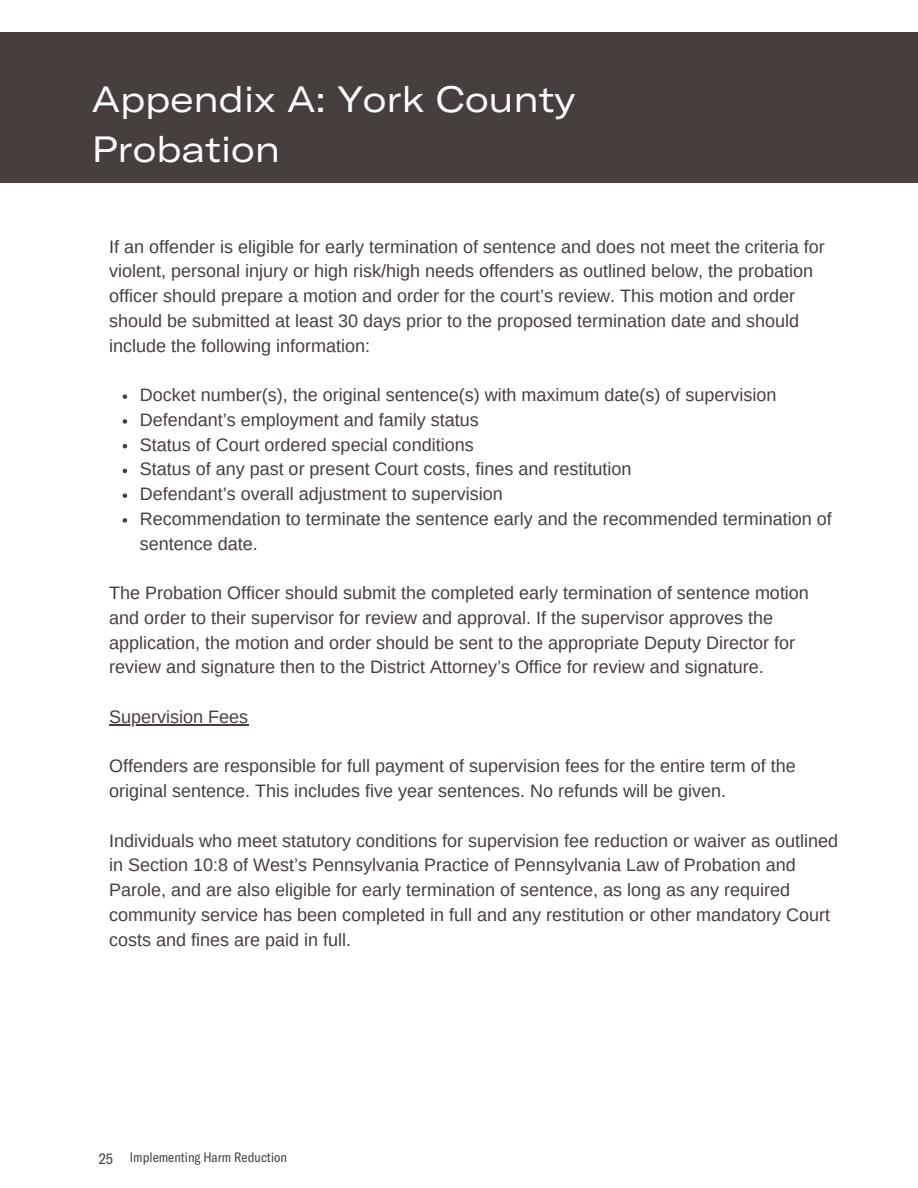
<style>
.page{position:relative;width:918px;height:1188px;background:#fff}
.page>*{position:absolute;margin:0;border:0;box-sizing:border-box;transform-origin:0 0}
.t1{font:expanded 36px/49.5px "GT America";color:#fff}
.t2{font:18px/24.8px "Arimo";color:#463f3d}
.t3{font:condensed 13.5px "GT America";color:#463f3d}
.s1{font-size:15px}
</style>
<div class="page">
<div style="left:0;top:32px;width:918px;height:151px;background:#463f3d"></div>
<svg style="left:123px;top:394px;width:4px;height:5px"></svg>
<svg style="left:123px;top:419px;width:4px;height:5px"></svg>
<svg style="left:123px;top:444px;width:4px;height:4px"></svg>
<svg style="left:123px;top:469px;width:4px;height:4px"></svg>
<svg style="left:123px;top:493px;width:4px;height:5px"></svg>
<svg style="left:123px;top:518px;width:4px;height:5px"></svg>
<hr style="left:109px;top:724px;width:139px;height:1px;background:#463f3d">
<h1 class="t1" style="left:92px;top:73px;width:485px">Appendix A: York County<br>Probation</h1>
<p class="t2" style="left:109px;top:234px;width:717px">If an offender is eligible for early termination of sentence and does not meet the criteria for violent, personal injury or high risk/high needs offenders as outlined below, the probation officer should prepare a motion and order for the court’s review. This motion and order should be submitted at least 30 days prior to the proposed termination date and should include the following information:</p>
<p class="t2" style="left:140px;top:383px;width:693px">Docket number(s), the original sentence(s) with maximum date(s) of supervision Defendant’s employment and family status<br>Status of Court ordered special conditions<br>Status of any past or present Court costs, fines and restitution<br>Defendant’s overall adjustment to supervision<br>Recommendation to terminate the sentence early and the recommended termination of sentence date.</p>
<p class="t2" style="left:109px;top:581px;width:701px">The Probation Officer should submit the completed early termination of sentence motion and order to their supervisor for review and approval. If the supervisor approves the application, the motion and order should be sent to the appropriate Deputy Director for review and signature then to the District Attorney’s Office for review and signature.</p>
<p class="t2" style="left:109px;top:704px;width:140px">Supervision Fees</p>
<p class="t2" style="left:109px;top:754px;width:688px">Offenders are responsible for full payment of supervision fees for the entire term of the original sentence. This includes five year sentences. No refunds will be given.</p>
<p class="t2" style="left:109px;top:828px;width:730px">Individuals who meet statutory conditions for supervision fee reduction or waiver as outlined in Section 10:8 of West’s Pennsylvania Practice of Pennsylvania Law of Probation and Parole, and are also eligible for early termination of sentence, as long as any required community service has been completed in full and any restitution or other mandatory Court costs and fines are paid in full.</p>
<p class="t3" style="left:99px;top:1149px;width:190px"><span class="s1">25</span> Implementing Harm Reduction</p>
</div>
